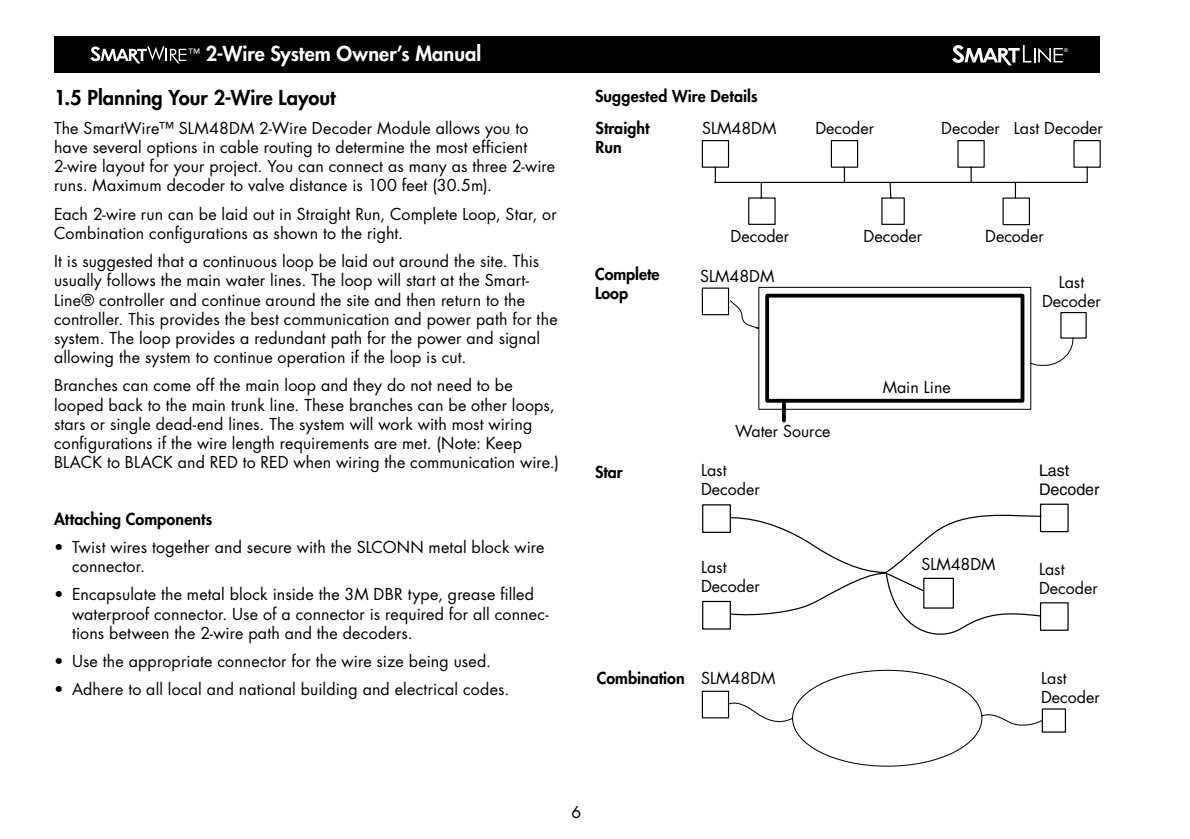
<style>
.page{position:relative;width:1190px;height:839px;background:#fff}
.page>*{position:absolute;margin:0;border:0;box-sizing:border-box;transform-origin:0 0}
.t1{font:800 20px "Futura";color:#000}
.t2{font:800 20px "Futura";color:#fff}
.t3{font:16px/19.2px "Futura";letter-spacing:.01em;color:#000}
.t4{font:800 16px/19.2px "Futura";letter-spacing:.005em;color:#000}
.t5{font:800 16px "Futura";color:#010101}
.t6{font:16px/19.2px "Helvetica";color:#000}
.t7{font:16px/19.2px "Futura";color:#010101}
.t8{font:12.6px "Futura";color:#fff}
.t9{font:5.4px "Arial";color:#fff}
.s1{font-weight:400}
</style>
<div class="page">
<div style="left:54px;top:36px;width:1045px;height:36px;background:#000"></div>
<svg style="left:952px;top:45px;width:110px;height:20px"></svg>
<svg style="left:90px;top:46px;width:96px;height:17px"></svg>
<svg style="left:701px;top:140px;width:400px;height:176px"></svg>
<svg style="left:729px;top:292px;width:345px;height:131px"></svg>
<svg style="left:702px;top:503px;width:367px;height:229px"></svg>
<svg style="left:729px;top:509px;width:313px;height:133px"></svg>
<svg style="left:727px;top:669px;width:316px;height:97px"></svg>
<div style="left:701px;top:690px;width:28px;height:28px;border:1px solid #000"></div>
<p class="t2" style="left:206px;top:40px;width:277px">2-Wire System Owner’s Manual</p>
<p class="t9" style="left:1064px;top:46px;width:5px">®</p>
<p class="t8" style="left:188px;top:45px;width:13px">™</p>
<p class="t1" style="left:54px;top:85px;width:283px">1.5 Planning Your 2-Wire Layout</p>
<p class="t3" style="left:54px;top:118px;width:502px">The SmartWire™ SLM48DM 2-Wire Decoder Module allows you to have several options in cable routing to determine the most efficient 2-wire layout for your project. You can connect as many as three 2-wire runs. Maximum decoder to valve distance is 100 feet (30.5m).</p>
<p class="t3" style="left:54px;top:204px;width:504px">Each 2-wire run can be laid out in Straight Run, Complete Loop, Star, or<br>Combination configurations as shown to the right.</p>
<p class="t3" style="left:54px;top:251px;width:505px">It is suggested that a continuous loop be laid out around the site. This usually follows the main water lines. The loop will start at the Smart-Line® controller and continue around the site and then return to the controller. This provides the best communication and power path for the system. The loop provides a redundant path for the power and signal allowing the system to continue operation if the loop is cut.</p>
<p class="t3" style="left:54px;top:375px;width:506px">Branches can come off the main loop and they do not need to be looped back to the main trunk line. These branches can be other loops, stars or single dead-end lines. The system will work with most wiring configurations if the wire length requirements are met. (Note: Keep BLACK to BLACK and RED to RED when wiring the communication wire.)</p>
<p class="t4" style="left:54px;top:508px;width:160px">Attaching Components</p>
<p class="t3" style="left:72px;top:537px;width:474px;text-indent:-18px">• Twist wires together and secure with the SLCONN metal block wire connector.</p>
<p class="t3" style="left:72px;top:584px;width:478px;text-indent:-18px">• Encapsulate the metal block inside the 3M DBR type, grease filled waterproof connector. Use of a connector is required for all connec&shy;tions between the 2-wire path and the decoders.</p>
<p class="t3" style="left:54px;top:651px;width:438px">• Use the appropriate connector for the wire size being used.</p>
<p class="t3" style="left:54px;top:679px;width:457px">• Adhere to all local and national building and electrical codes.</p>
<p class="t4" style="left:595px;top:87px;width:164px">Suggested Wire Details</p>
<p class="t4" style="left:595px;top:118px;width:55px">Straight<br>Run</p>
<p class="t3" style="left:702px;top:118px;width:76px">SLM48DM</p>
<p class="t3" style="left:815px;top:118px;width:60px">Decoder</p>
<p class="t3" style="left:941px;top:118px;width:163px">Decoder Last Decoder</p>
<p class="t3" style="left:730px;top:226px;width:60px">Decoder</p>
<p class="t3" style="left:863px;top:226px;width:60px">Decoder</p>
<p class="t3" style="left:985px;top:226px;width:60px">Decoder</p>
<p class="t4" style="left:595px;top:264px;width:66px">Complete<br>Loop</p>
<p class="t3" style="left:700px;top:266px;width:76px">SLM48DM</p>
<p class="t3" style="left:1042px;top:272px;width:60px;text-align:center">Last<br>Decoder</p>
<p class="t3" style="left:882px;top:376px;width:70px">Main Line</p>
<p class="t3" style="left:735px;top:421px;width:97px">Water Source</p>
<p class="t3" style="left:701px;top:460px;width:60px">Last<br>Decoder</p>
<p class="t6" style="left:1039px;top:460px;width:62px">Last<br>Decoder</p>
<p class="t4" style="left:595px;top:462px;width:29px">Star</p>
<p class="t3" style="left:921px;top:554px;width:76px">SLM48DM</p>
<p class="t3" style="left:701px;top:556px;width:60px">Last<br>Decoder</p>
<p class="t3" style="left:1039px;top:558px;width:60px">Last<br>Decoder</p>
<p class="t5" style="left:597px;top:667px;width:180px">Combination <span class="s1">SLM48DM</span></p>
<p class="t7" style="left:1041px;top:667px;width:60px">Last<br>Decoder</p>
<p class="t3" style="left:571px;top:801px;width:11px">6</p>
</div>
